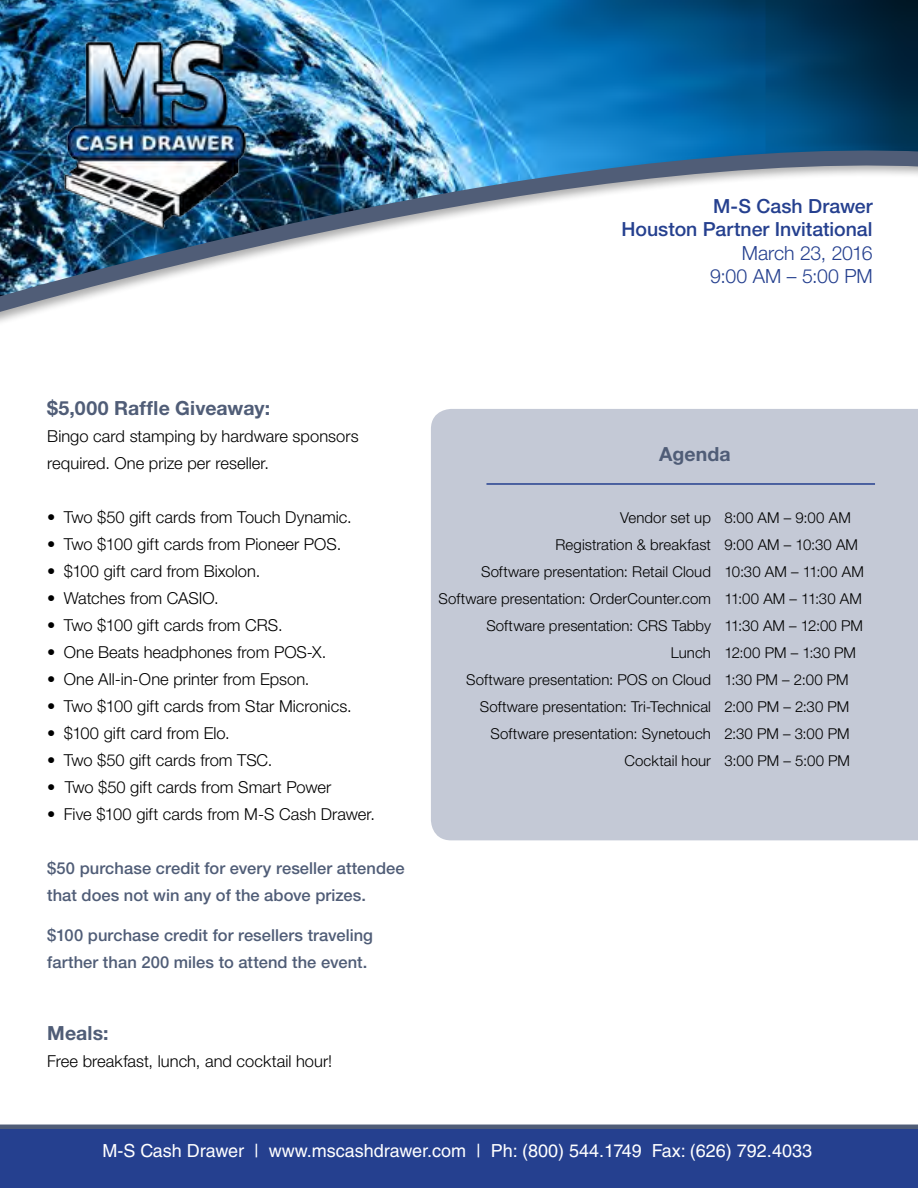
<style>
.page{position:relative;width:918px;height:1188px;background:#fff}
.page>*{position:absolute;margin:0;border:0;box-sizing:border-box;transform-origin:0 0}
.t1{font:500 19.5px/23.4px "Helvetica Neue LT Std";color:#25408f;text-align:right}
.t2{font:700 19.5px "Helvetica Neue LT Std";letter-spacing:.005em;color:#505d77}
.t3{font:300 19.5px/23.4px "Helvetica Neue LT Std";letter-spacing:-.005em;color:#25408f;text-align:right}
.t4{font:18px "Helvetica LT Std";color:#fff}
.t5{font:300 16.5px/27px "Helvetica Neue LT Std";color:#000}
.t6{font:500 16.5px/27px "Helvetica Neue LT Std";letter-spacing:.005em;color:#505d77}
.t7{font:300 15px/27px "Helvetica Neue LT Std";letter-spacing:.005em;color:#000}
</style>
<div class="page">
<div style="left:431px;top:409px;width:487px;height:431px;background:#c4c9d6"></div>
<img style="left:0;top:0;width:918px;height:117px">
<div style="left:0;top:1125px;width:918px;height:63px;background:#25408f"></div>
<img style="left:52px;top:30px;width:208px;height:87px">
<img style="left:0;top:117px;width:918px;height:205px">
<hr style="left:486px;top:483px;width:389px;height:2px;background:#25408f">
<p class="t1" style="left:621px;top:194px;width:253px">M-S Cash Drawer<br>Houston Partner Invitational</p>
<p class="t3" style="left:710px;top:241px;width:164px">March 23, 2016<br>9:00 AM – 5:00 PM</p>
<p class="t2" style="left:47px;top:396px;width:224px">$5,000 Raffle Giveaway:</p>
<p class="t5" style="left:47px;top:422px;width:313px">Bingo card stamping by hardware sponsors required. One prize per reseller.</p>
<p class="t5" style="left:47px;top:503px;width:306px">• Two $50 gift cards from Touch Dynamic.</p>
<p class="t5" style="left:47px;top:530px;width:296px">• Two $100 gift cards from Pioneer POS.</p>
<p class="t5" style="left:47px;top:557px;width:215px">• $100 gift card from Bixolon.</p>
<p class="t5" style="left:47px;top:584px;width:173px">• Watches from CASIO.</p>
<p class="t5" style="left:47px;top:611px;width:237px">• Two $100 gift cards from CRS.</p>
<p class="t5" style="left:47px;top:638px;width:281px">• One Beats headphones from POS-X.</p>
<p class="t5" style="left:47px;top:665px;width:264px">• One All-in-One printer from Epson.</p>
<p class="t5" style="left:47px;top:692px;width:306px">• Two $100 gift cards from Star Micronics.</p>
<p class="t5" style="left:47px;top:719px;width:184px">• $100 gift card from Elo.</p>
<p class="t5" style="left:47px;top:746px;width:227px">• Two $50 gift cards from TSC.</p>
<p class="t5" style="left:47px;top:773px;width:286px">• Two $50 gift cards from Smart Power</p>
<p class="t5" style="left:47px;top:800px;width:329px">• Five $100 gift cards from M-S Cash Drawer.</p>
<p class="t6" style="left:47px;top:854px;width:359px">$50 purchase credit for every reseller attendee that does not win any of the above prizes.</p>
<p class="t6" style="left:47px;top:922px;width:327px">$100 purchase credit for resellers traveling farther than 200 miles to attend the event.</p>
<p class="t2" style="left:47px;top:1021px;width:63px">Meals:</p>
<p class="t5" style="left:47px;top:1047px;width:286px">Free breakfast, lunch, and cocktail hour!</p>
<p class="t2" style="left:659px;top:442px;width:73px">Agenda</p>
<p class="t7" style="left:439px;top:504px;width:274px;text-align:right">Vendor set up<br>Registration &amp; breakfast<br>Software presentation: Retail Cloud<br>Software presentation: OrderCounter.com<br>Software presentation: CRS Tabby<br>Lunch<br>Software presentation: POS on Cloud<br>Software presentation: Tri-Technical<br>Software presentation: Synetouch<br>Cocktail hour</p>
<p class="t7" style="left:724px;top:504px;width:141px">8:00 AM – 9:00 AM<br>9:00 AM – 10:30 AM<br>10:30 AM – 11:00 AM<br>11:00 AM – 11:30 AM<br>11:30 AM – 12:00 PM<br>12:00 PM – 1:30 PM<br>1:30 PM – 2:00 PM<br>2:00 PM – 2:30 PM<br>2:30 PM – 3:00 PM<br>3:00 PM – 5:00 PM</p>
<p class="t4" style="left:102px;top:1141px;width:711px">M-S Cash Drawer | www.mscashdrawer.com | Ph: (800) 544.1749 Fax: (626) 792.4033</p>
</div>
